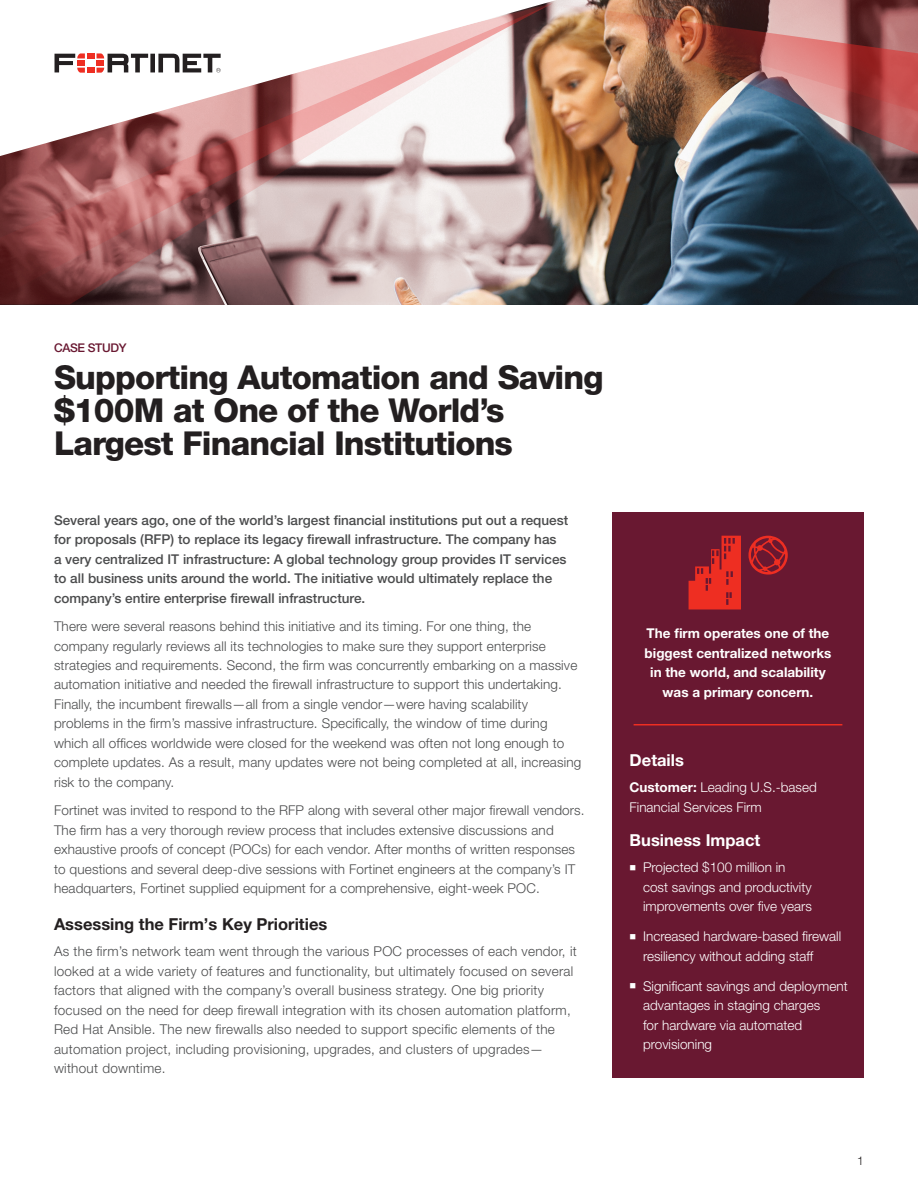
<style>
.page{position:relative;width:918px;height:1188px;background:#fff}
.page>*{position:absolute;margin:0;border:0;box-sizing:border-box;transform-origin:0 0}
.t1{font:800 33px/33px "Helvetica Neue LT Pro";letter-spacing:-.025em;color:#231f20}
.t2{font:700 16.5px "Helvetica Neue LT Pro";color:#231f20}
.t3{font:700 16.5px "Helvetica Neue LT Pro";color:#fff}
.t4{font:300 13.5px/19.5px "Helvetica Neue LT Pro";letter-spacing:.01em;color:#4b4c4d}
.t5{font:500 13.5px/19.5px "Helvetica Neue LT Pro";color:#4b4c4d}
.t6{font:300 13.5px/19.5px "Helvetica Neue LT Pro";color:#fff}
.t7{font:700 13.5px/19.5px "Helvetica Neue LT Pro";color:#fff;text-align:center}
.t8{font:500 12px "Helvetica Neue LT Pro";letter-spacing:-.025em;color:#691831}
.t9{font:300 12px "Helvetica Neue LT Pro";color:#231f20}
.s1{font-weight:700}
</style>
<div class="page">
<img style="left:553px;top:159px;width:365px;height:146px">
<svg style="left:605px;top:0;width:313px;height:3px"></svg>
<img style="left:605px;top:3px;width:313px;height:156px">
<svg style="left:0;top:160px;width:553px;height:144px;background:#a88382"></svg>
<svg style="left:0;top:0;width:605px;height:160px"></svg>
<svg style="left:55px;top:53px;width:166px;height:20px"></svg>
<div style="left:612px;top:512px;width:252px;height:566px;background:#691831"></div>
<hr style="left:634px;top:724px;width:208px;height:1px;background:#ee2e22">
<svg style="left:689px;top:536px;width:52px;height:73px"></svg>
<svg style="left:748px;top:536px;width:40px;height:39px"></svg>
<p class="t8" style="left:54px;top:341px;width:74px">CASE STUDY</p>
<h1 class="t1" style="left:54px;top:360px;width:551px">Supporting Automation and Saving $100M at One of the World’s<br>Largest Financial Institutions</h1>
<p class="t5" style="left:54px;top:510px;width:516px">Several years ago, one of the world’s largest financial institutions put out a request for proposals (RFP) to replace its legacy firewall infrastructure. The company has<br>a very centralized IT infrastructure: A global technology group provides IT services to all business units around the world. The initiative would ultimately replace the company’s entire enterprise firewall infrastructure.</p>
<p class="t4" style="left:54px;top:616px;width:529px">There were several reasons behind this initiative and its timing. For one thing, the company regularly reviews all its technologies to make sure they support enterprise strategies and requirements. Second, the firm was concurrently embarking on a massive automation initiative and needed the firewall infrastructure to support this undertaking.<br>Finally, the incumbent firewalls—all from a single vendor—were having scalability problems in the firm’s massive infrastructure. Specifically, the window of time during which all offices worldwide were closed for the weekend was often not long enough to complete updates. As a result, many updates were not being completed at all, increasing risk to the company.</p>
<p class="t4" style="left:54px;top:801px;width:532px">Fortinet was invited to respond to the RFP along with several other major firewall vendors.<br>The firm has a very thorough review process that includes extensive discussions and exhaustive proofs of concept (POCs) for each vendor. After months of written responses to questions and several deep-dive sessions with Fortinet engineers at the company’s IT headquarters, Fortinet supplied equipment for a comprehensive, eight-week POC.</p>
<p class="t2" style="left:54px;top:914px;width:275px">Assessing the Firm’s Key Priorities</p>
<p class="t4" style="left:54px;top:942px;width:524px">As the firm’s network team went through the various POC processes of each vendor, it looked at a wide variety of features and functionality, but ultimately focused on several factors that aligned with the company’s overall business strategy. One big priority focused on the need for deep firewall integration with its chosen automation platform, Red Hat Ansible. The new firewalls also needed to support specific elements of the automation project, including provisioning, upgrades, and clusters of upgrades— without downtime.</p>
<p class="t7" style="left:645px;top:623px;width:188px">The firm operates one of the biggest centralized networks in the world, and scalability was a primary concern.</p>
<p class="t3" style="left:630px;top:750px;width:56px">Details</p>
<p class="t6" style="left:630px;top:777px;width:189px"><span class="s1">Customer:</span> Leading U.S.-based<br>Financial Services Firm</p>
<p class="t3" style="left:630px;top:830px;width:132px">Business Impact</p>
<p class="t6" style="left:643px;top:857px;width:170px;text-indent:-14px">■ Projected $100 million in cost savings and productivity improvements over five years</p>
<p class="t6" style="left:643px;top:926px;width:200px;text-indent:-14px">■ Increased hardware-based firewall resiliency without adding staff</p>
<p class="t6" style="left:643px;top:976px;width:206px;text-indent:-14px">■ Significant savings and deployment advantages in staging charges<br>for hardware via automated provisioning</p>
<p class="t9" style="left:857px;top:1154px;width:8px">1</p>
</div>
